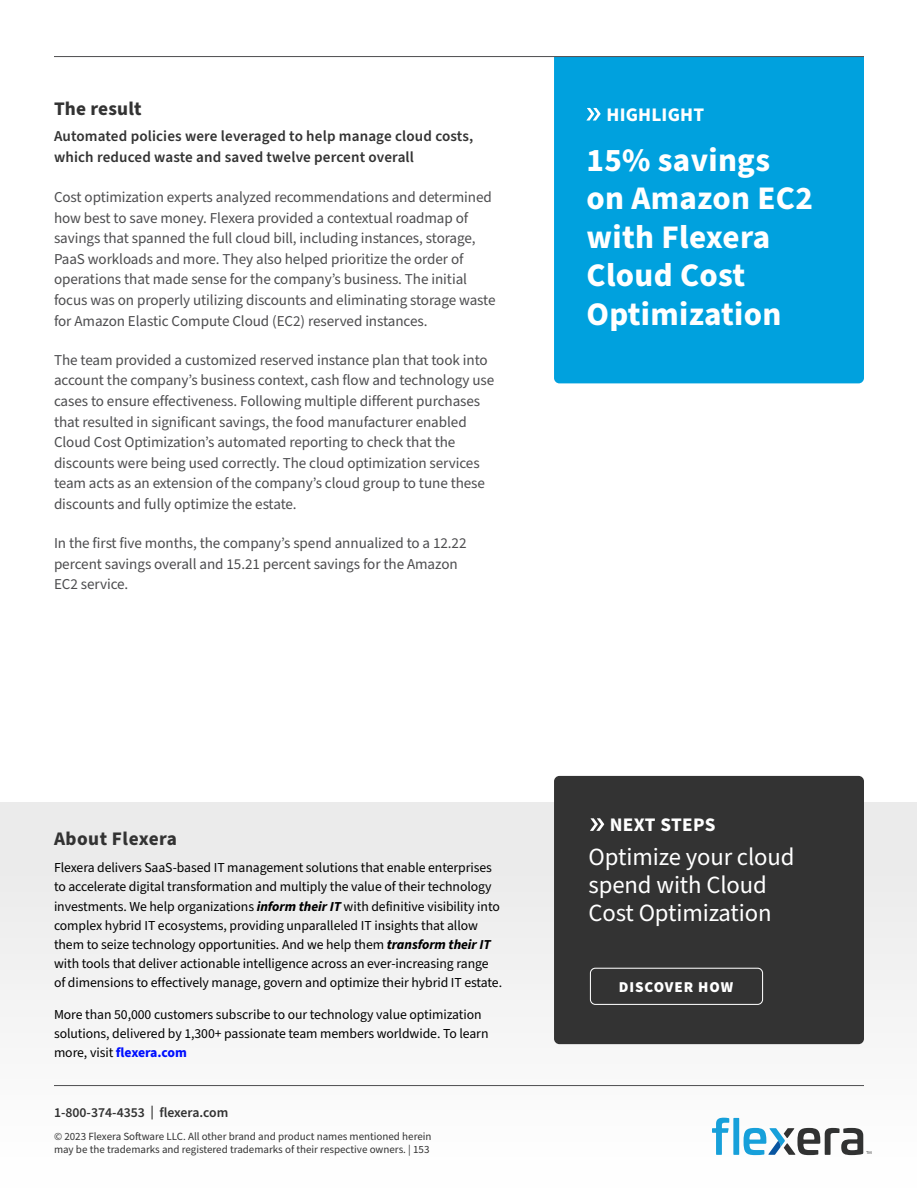
<style>
.page{position:relative;width:918px;height:1188px;background:#fff}
.page>*{position:absolute;margin:0;border:0;box-sizing:border-box;transform-origin:0 0}
.t1{font:700 33px/38.4px "Source Sans Pro";letter-spacing:.01em;color:#fff}
.t2{font:24.75px/27.9px "Source Sans Pro";letter-spacing:-.005em;color:#fff}
.t3{font:700 19.2px "Source Sans Pro";letter-spacing:.01em;color:#333}
.t4{font:700 19.2px "Source Sans Pro";letter-spacing:.01em;color:#fff}
.t5{font:15.15px/20.5px "Source Sans Pro";letter-spacing:-.005em;color:#4d4d4f}
.t6{font:600 15.15px/20.5px "Source Sans Pro";letter-spacing:.01em;color:#333}
.t7{font:900 15.15px "Source Sans Pro";letter-spacing:.06em;color:#fff}
.t8{font:13.8px/19.2px "Source Sans Pro";letter-spacing:-.005em;color:#000}
.t9{font:600 13.8px "Source Sans Pro";color:#333}
.t10{font:10.95px/13.2px "Source Sans Pro";color:#333}
.s1{font-weight:700;font-style:italic}
.s2{font-weight:700;color:#000fff}
</style>
<div class="page">
<div style="left:1px;top:802px;width:916px;height:386px;background:#f5f5f5"></div>
<svg style="left:712px;top:1118px;width:17px;height:37px"></svg>
<div style="left:733px;top:1118px;width:6px;height:37px;background:#17a0da"></div>
<svg style="left:744px;top:1128px;width:127px;height:27px"></svg>
<hr style="left:54px;top:1085px;width:810px;height:1px;background:#4d4d4f">
<div style="left:554px;top:57px;width:310px;height:326px;background:#00a1de"></div>
<div style="left:554px;top:776px;width:310px;height:268px;background:#333;border-radius:5px"></div>
<div style="left:590px;top:968px;width:173px;height:37px;border:1px solid #fff;border-radius:5px"></div>
<svg style="left:590px;top:818px;width:14px;height:13px"></svg>
<hr style="left:54px;top:56px;width:810px;height:1px;background:#4d4d4f">
<svg style="left:586px;top:108px;width:15px;height:13px"></svg>
<p class="t3" style="left:54px;top:95px;width:89px">The result</p>
<p class="t6" style="left:54px;top:126px;width:421px">Automated policies were leveraged to help manage cloud costs, which reduced waste and saved twelve percent overall</p>
<p class="t5" style="left:54px;top:187px;width:443px">Cost optimization experts analyzed recommendations and determined how best to save money. Flexera provided a contextual roadmap of savings that spanned the full cloud bill, including instances, storage, PaaS workloads and more. They also helped prioritize the order of operations that made sense for the company’s business. The initial focus was on properly utilizing discounts and eliminating storage waste for Amazon Elastic Compute Cloud (EC2) reserved instances.</p>
<p class="t5" style="left:54px;top:350px;width:442px">The team provided a customized reserved instance plan that took into account the company’s business context, cash flow and technology use cases to ensure effectiveness. Following multiple different purchases that resulted in significant savings, the food manufacturer enabled Cloud Cost Optimization’s automated reporting to check that the discounts were being used correctly. The cloud optimization services team acts as an extension of the company’s cloud group to tune these discounts and fully optimize the estate.</p>
<p class="t5" style="left:54px;top:533px;width:414px">In the first five months, the company’s spend annualized to a 12.22 percent savings overall and 15.21 percent savings for the Amazon<br>EC2 service.</p>
<p class="t4" style="left:606px;top:101px;width:99px">HIGHLIGHT</p>
<h1 class="t1" style="left:586px;top:141px;width:228px">15% savings on Amazon EC2 with Flexera<br>Cloud Cost<br>Optimization</h1>
<p class="t3" style="left:54px;top:825px;width:125px">About Flexera</p>
<p class="t8" style="left:54px;top:858px;width:450px">Flexera delivers SaaS-based IT management solutions that enable enterprises to accelerate digital transformation and multiply the value of their technology investments. We help organizations <span class="s1">inform their IT</span> with definitive visibility into complex hybrid IT ecosystems, providing unparalleled IT insights that allow them to seize technology opportunities. And we help them <span class="s1">transform their IT </span>with tools that deliver actionable intelligence across an ever-increasing range of dimensions to effectively manage, govern and optimize their hybrid IT estate.</p>
<p class="t8" style="left:54px;top:1005px;width:436px">More than 50,000 customers subscribe to our technology value optimization solutions, delivered by 1,300+ passionate team members worldwide. To learn more, visit <span class="s2">flexera.com</span></p>
<p class="t9" style="left:54px;top:1103px;width:176px">1-800-374-4353 | flexera.com</p>
<p class="t10" style="left:54px;top:1130px;width:379px">© 2023 Flexera Software LLC. All other brand and product names mentioned herein may be the trademarks and registered trademarks of their respective owners. | 153</p>
<p class="t4" style="left:610px;top:811px;width:107px">NEXT STEPS</p>
<h2 class="t2" style="left:589px;top:844px;width:207px">Optimize your cloud spend with Cloud<br>Cost Optimization</h2>
<p class="t7" style="left:619px;top:976px;width:116px">DISCOVER HOW</p>
</div>
